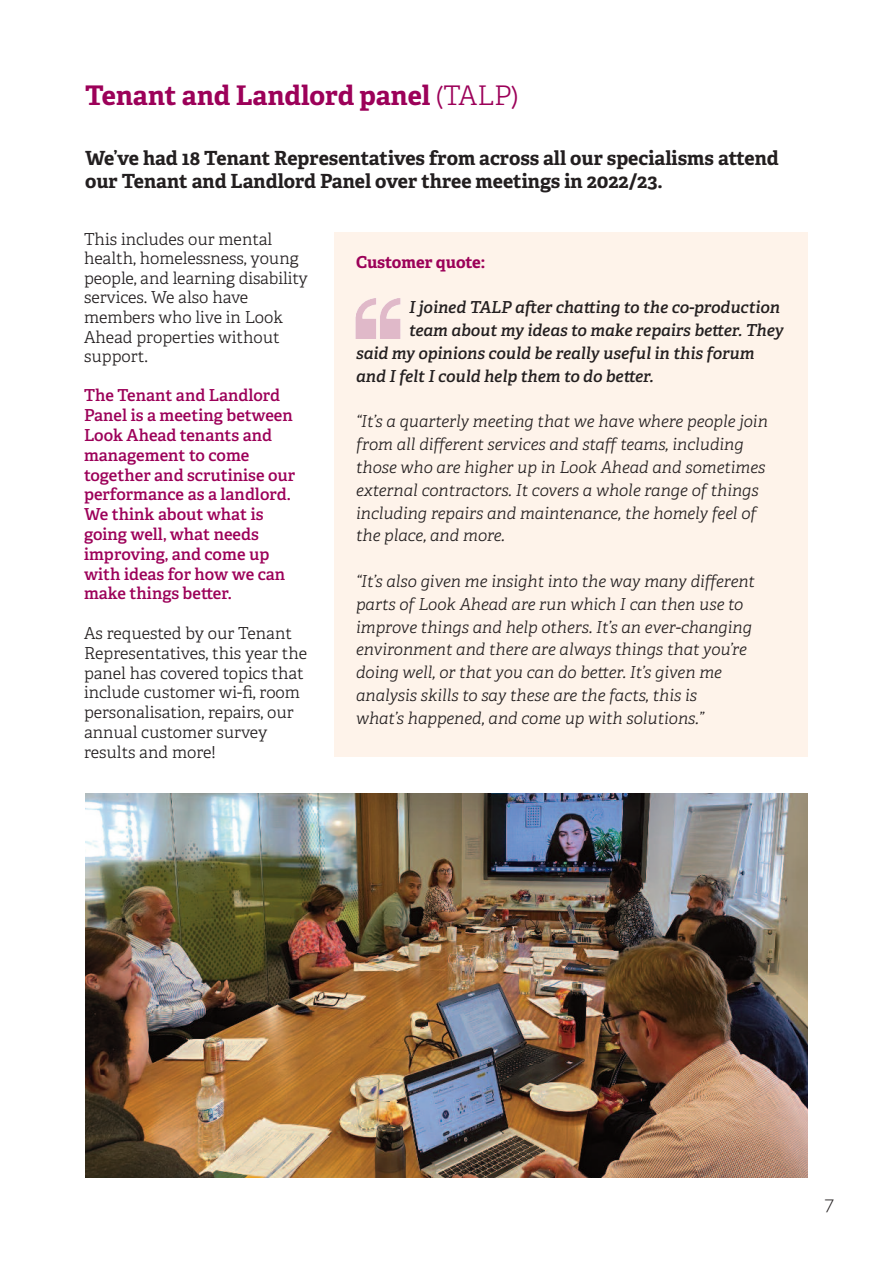
<style>
.page{position:relative;width:893px;height:1263px;background:#fff}
.page>*{position:absolute;margin:0;border:0;box-sizing:border-box;transform-origin:0 0}
.t1{font:700 27px "Adelle";color:#9c0159}
.t2{font:700 19.5px/23.4px "Adelle";color:#231f20}
.t3{font:300 18px "Raleway";color:#231f20}
.t4{font:italic 300 16.5px/22.8px "Adelle";color:#231f20}
.t5{font:300 16.5px/19.5px "Adelle";color:#231f20}
.t6{font:600 16.5px/19.8px "Adelle";color:#9c0159}
.t7{font:italic 600 16.5px "Adelle";color:#231f20}
.t8{font:700 16.5px "Adelle";letter-spacing:-.005em;color:#9c0159}
.s1{font-weight:300}
</style>
<div class="page">
<div style="left:334px;top:233px;width:474px;height:524px;background:#fef3ea"></div>
<img style="left:355px;top:298px;width:46px;height:40px">
<img style="left:85px;top:793px;width:723px;height:385px">
<h1 class="t1" style="left:85px;top:86px;width:435px">Tenant and Landlord panel <span class="s1">(TALP)</span></h1>
<p class="t2" style="left:85px;top:148px;width:695px">We’ve had 18 Tenant Representatives from across all our specialisms attend our Tenant and Landlord Panel over three meetings in 2022/23.</p>
<p class="t5" style="left:84px;top:231px;width:225px">This includes our mental health, homelessness, young people, and learning disability services. We also have members who live in Look<br>Ahead properties without support.</p>
<p class="t6" style="left:84px;top:387px;width:213px">The Tenant and Landlord<br>Panel is a meeting between<br>Look Ahead tenants and management to come together and scrutinise our performance as a landlord.<br>We think about what is going well, what needs improving, and come up with ideas for how we can make things better.</p>
<p class="t5" style="left:84px;top:625px;width:225px">As requested by our Tenant<br>Representatives, this year the panel has covered topics that include customer wi-fi, room personalisation, repairs, our annual customer survey results and more!</p>
<p class="t8" style="left:356px;top:256px;width:131px">Customer quote:</p>
<p class="t7" style="left:409px;top:301px;width:372px">I joined TALP after chatting to the co-production</p>
<p class="t7" style="left:409px;top:324px;width:376px">team about my ideas to make repairs better. They</p>
<p class="t7" style="left:356px;top:347px;width:400px">said my opinions could be really useful in this forum</p>
<p class="t7" style="left:356px;top:370px;width:299px">and I felt I could help them to do better.</p>
<p class="t4" style="left:356px;top:412px;width:413px">“It’s a quarterly meeting that we have where people join from all different services and staff teams, including those who are higher up in Look Ahead and sometimes external contractors. It covers a whole range of things including repairs and maintenance, the homely feel of the place, and more.</p>
<p class="t4" style="left:356px;top:571px;width:400px">“It’s also given me insight into the way many different parts of Look Ahead are run which I can then use to improve things and help others. It’s an ever-changing environment and there are always things that you’re doing well, or that you can do better. It’s given me analysis skills to say these are the facts, this is<br>what’s happened, and come up with solutions.”</p>
<p class="t3" style="left:824px;top:1193px;width:11px">7</p>
</div>
